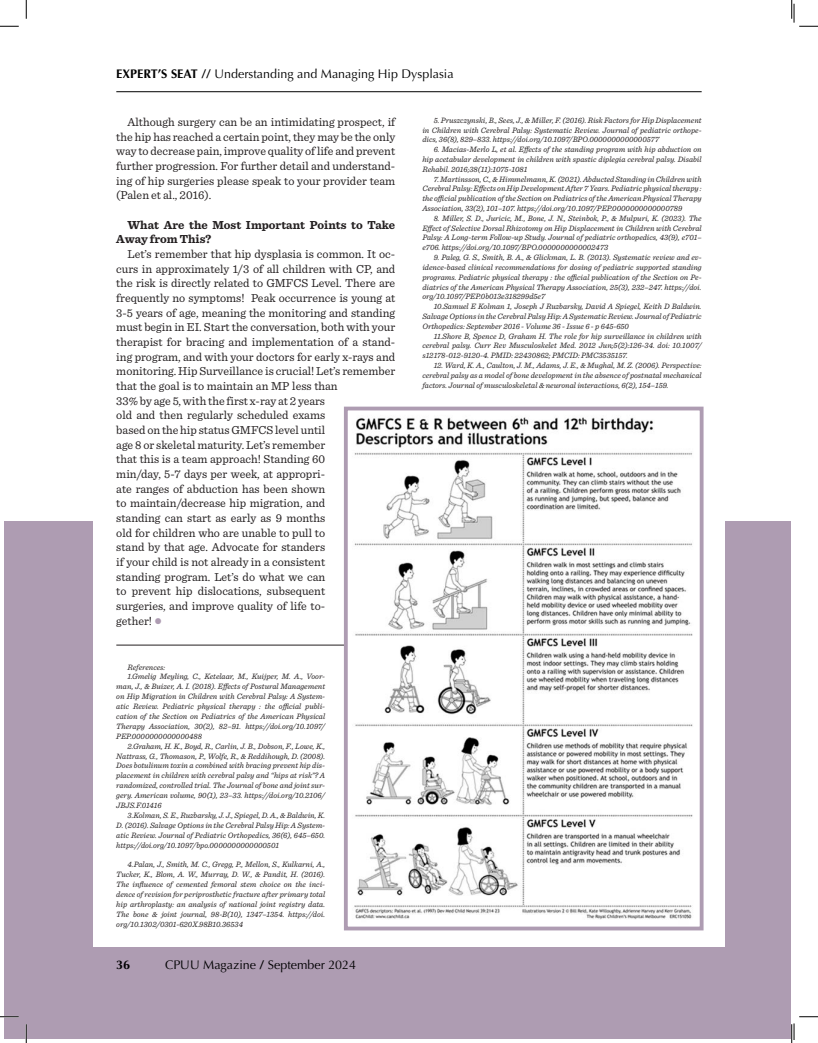
<style>
.page{position:relative;width:818px;height:1043px;background:#fff}
.page>*{position:absolute;margin:0;border:0;box-sizing:border-box;transform-origin:0 0}
.t1{font:12.5px "Optima";color:#000001}
.t2{font:700 12.5px "Optima";color:#000001}
.t3{font:12.12px/14.6px "Sentinel";color:#231f20;text-align:justify}
.t4{font:700 12.12px/14.6px "Sentinel";color:#231f20}
.t5{font:italic 8.12px/9.9px "Sentinel";color:#231f20;text-align:justify}
.s1{font-weight:700}
.s2{font-family:"Helvetica";font-size:13.75px;color:#ae9cb2}
</style>
<div class="page">
<div style="left:4px;top:521px;width:787px;height:518px;background:#ae9cb2"></div>
<div style="left:93px;top:100px;width:631px;height:846px;background:#fff"></div>
<hr style="left:116px;top:91px;width:585px;height:1px;background:#000001">
<hr style="left:116px;top:644px;width:279px;height:1px;background:#231f20">
<svg style="left:342px;top:406px;width:362px;height:525px"></svg>
<svg style="left:0;top:25px;width:19px;height:2px"></svg>
<svg style="left:0;top:1016px;width:19px;height:1px"></svg>
<svg style="left:799px;top:1016px;width:19px;height:1px"></svg>
<svg style="left:25px;top:0;width:2px;height:19px"></svg>
<svg style="left:25px;top:1024px;width:2px;height:18px"></svg>
<svg style="left:791px;top:0;width:27px;height:27px"></svg>
<svg style="left:791px;top:1023px;width:3px;height:19px"></svg>
<p class="t1" style="left:116px;top:67px;width:339px"><span class="s1">EXPERT’S SEAT //</span> Understanding and Managing Hip Dysplasia</p>
<p class="t3" style="left:116px;top:114px;width:280px;text-indent:11px">Although surgery can be an intimidating prospect, if the hip has reached a certain point, they may be the only way to decrease pain, improve quality of life and prevent further progression. For further detail and understand&shy;ing of hip surgeries please speak to your provider team (Palen et al., 2016).</p>
<p class="t4" style="left:116px;top:217px;width:280px;text-indent:11px">What Are the Most Important Points to Take<br>Away from This?</p>
<p class="t3" style="left:116px;top:246px;width:280px;text-align:left;text-indent:11px">Let’s remember that hip dysplasia is common. It oc&shy;curs in approximately 1/3 of all children with CP, and the risk is directly related to GMFCS Level. There are frequently no symptoms! Peak occurrence is young at 3-5 years of age, meaning the monitoring and standing must begin in EI. Start the conversation, both with your therapist for bracing and implementation of a stand&shy;ing program, and with your doctors for early x-rays and monitoring. Hip Surveillance is crucial! Let’s remember that the goal is to maintain an MP less than<br>33% by age 5, with the first x-ray at 2 years<br>old and then regularly scheduled exams<br>based on the hip status GMFCS level until<br>age 8 or skeletal maturity. Let’s remember<br>that this is a team approach! Standing 60<br>min/day, 5-7 days per week, at appropri-<br>ate ranges of abduction has been shown<br>to maintain/decrease hip migration, and<br>standing can start as early as 9 months<br>old for children who are unable to pull to<br>stand by that age. Advocate for standers<br>if your child is not already in a consistent<br>standing program. Let’s do what we can<br>to prevent hip dislocations, subsequent<br>surgeries, and improve quality of life to-<br>gether! <span class="s2">●</span></p>
<p class="t5" style="left:128px;top:661px;width:39px">References:</p>
<p class="t5" style="left:116px;top:671px;width:210px;text-indent:11px">1.Gmelig Meyling, C., Ketelaar, M., Kuijper, M. A., Voor&shy;man, J., &amp; Buizer, A. I. (2018). Effects of Postural Management on Hip Migration in Children with Cerebral Palsy: A System&shy;atic Review. Pediatric physical therapy : the official publi&shy;cation of the Section on Pediatrics of the American Physical Therapy Association, 30(2), 82–91. https://doi.org/10.1097/ PEP.0000000000000488</p>
<p class="t5" style="left:116px;top:740px;width:210px;text-indent:11px">2.Graham, H. K., Boyd, R., Carlin, J. B., Dobson, F., Lowe, K., Nattrass, G., Thomason, P., Wolfe, R., &amp; Reddihough, D. (2008).<br>Does botulinum toxin a combined with bracing prevent hip dis&shy;placement in children with cerebral palsy and “hips at risk”? A randomized, controlled trial. The Journal of bone and joint sur&shy;gery. American volume, 90(1), 23–33. https://doi.org/10.2106/ JBJS.F.01416</p>
<p class="t5" style="left:116px;top:809px;width:210px;text-indent:11px">3.Kolman, S. E., Ruzbarsky, J. J., Spiegel, D. A., &amp; Baldwin, K.<br>D. (2016). Salvage Options in the Cerebral Palsy Hip: A System&shy;atic Review. Journal of Pediatric Orthopedics, 36(6), 645–650. https://doi.org/10.1097/bpo.0000000000000501</p>
<p class="t5" style="left:116px;top:859px;width:210px;text-indent:11px">4.Palan, J., Smith, M. C., Gregg, P., Mellon, S., Kulkarni, A., Tucker, K., Blom, A. W., Murray, D. W., &amp; Pandit, H. (2016).<br>The influence of cemented femoral stem choice on the inci&shy;dence of revision for periprosthetic fracture after primary total hip arthroplasty: an analysis of national joint registry data.<br>The bone &amp; joint journal, 98-B(10), 1347–1354. https://doi. org/10.1302/0301-620X.98B10.36534</p>
<p class="t2" style="left:116px;top:957px;width:15px">36</p>
<p class="t1" style="left:165px;top:957px;width:193px">CPUU Magazine <span class="s1">/</span> September 2024</p>
<p class="t5" style="left:422px;top:115px;width:281px;text-indent:11px">5. Pruszczynski, B., Sees, J., &amp; Miller, F. (2016). Risk Factors for Hip Displacement in Children with Cerebral Palsy: Systematic Review. Journal of pediatric orthope&shy;dics, 36(8), 829–833. https://doi.org/10.1097/BPO.0000000000000577</p>
<p class="t5" style="left:422px;top:144px;width:281px;text-indent:11px">6. Macias-Merlo L, et al. Effects of the standing program with hip abduction on hip acetabular development in children with spastic diplegia cerebral palsy. Disabil Rehabil. 2016;38(11):1075-1081</p>
<p class="t5" style="left:422px;top:173px;width:281px;text-indent:11px">7. Martinsson, C., &amp; Himmelmann, K. (2021). Abducted Standing in Children with Cerebral Palsy: Effects on Hip Development After 7 Years. Pediatric physical therapy : the official publication of the Section on Pediatrics of the American Physical Therapy Association, 33(2), 101–107. https://doi.org/10.1097/PEP.0000000000000789</p>
<p class="t5" style="left:422px;top:213px;width:281px;text-indent:11px">8. Miller, S. D., Juricic, M., Bone, J. N., Steinbok, P., &amp; Mulpuri, K. (2023). The Effect of Selective Dorsal Rhizotomy on Hip Displacement in Children with Cerebral Palsy: A Long-term Follow-up Study. Journal of pediatric orthopedics, 43(9), e701– e706. https://doi.org/10.1097/BPO.0000000000002473</p>
<p class="t5" style="left:422px;top:252px;width:281px;text-indent:11px">9. Paleg, G. S., Smith, B. A., &amp; Glickman, L. B. (2013). Systematic review and ev&shy;idence-based clinical recommendations for dosing of pediatric supported standing programs. Pediatric physical therapy : the official publication of the Section on Pe&shy;diatrics of the American Physical Therapy Association, 25(3), 232–247. https://doi. org/10.1097/PEP.0b013e318299d5e7</p>
<p class="t5" style="left:422px;top:301px;width:281px;text-indent:11px">10.Samuel E Kolman 1, Joseph J Ruzbarsky, David A Spiegel, Keith D Baldwin.<br>Salvage Options in the Cerebral Palsy Hip: A Systematic Review. Journal of Pediatric Orthopedics: September 2016 - Volume 36 - Issue 6 - p 645-650</p>
<p class="t5" style="left:422px;top:330px;width:281px;text-indent:11px">11.Shore B, Spence D, Graham H. The role for hip surveillance in children with cerebral palsy. Curr Rev Musculoskelet Med. 2012 Jun;5(2):126-34. doi: 10.1007/ s12178-012-9120-4. PMID: 22430862; PMCID: PMC3535157.</p>
<p class="t5" style="left:422px;top:360px;width:281px;text-indent:11px">12. Ward, K. A., Caulton, J. M., Adams, J. E., &amp; Mughal, M. Z. (2006). Perspective: cerebral palsy as a model of bone development in the absence of postnatal mechanical factors. Journal of musculoskeletal &amp; neuronal interactions, 6(2), 154–159.</p>
</div>
